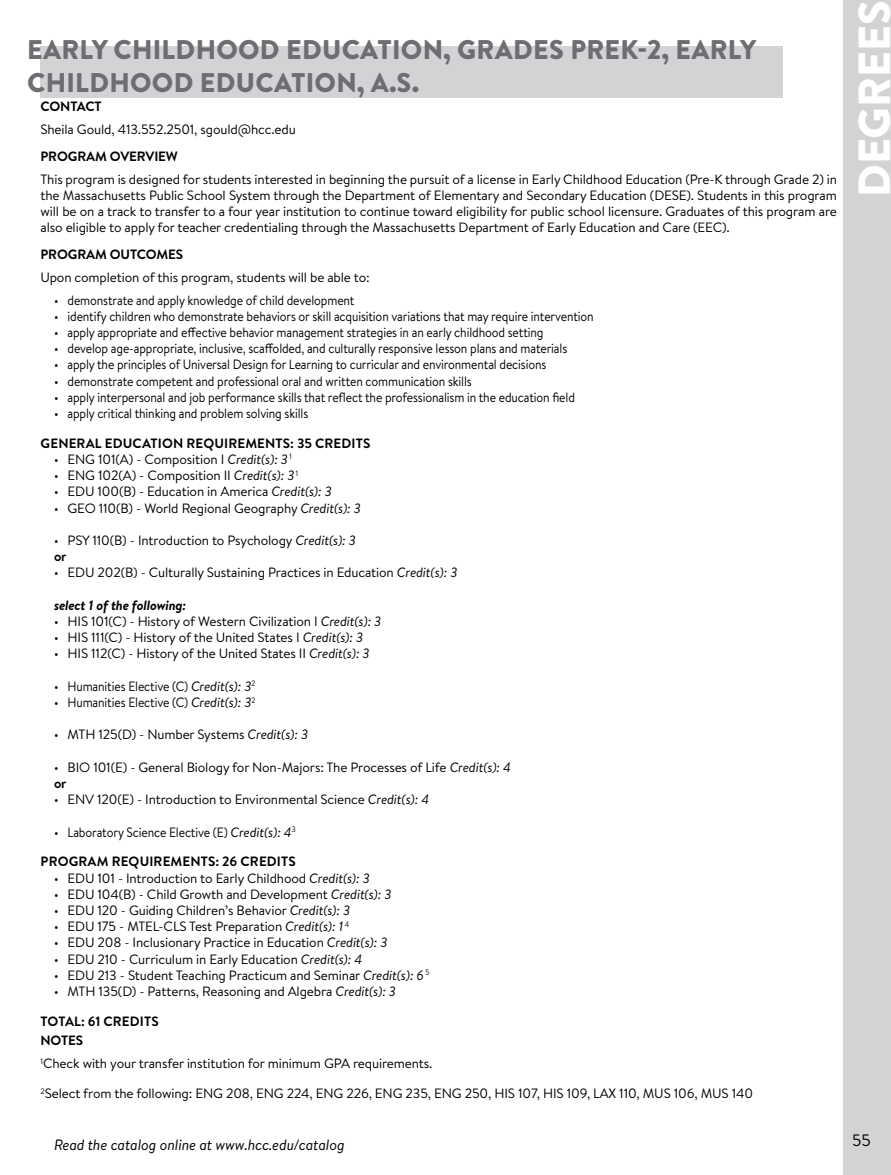
<style>
.page{position:relative;width:891px;height:1175px;background:#fff}
.page>*{position:absolute;margin:0;border:0;box-sizing:border-box;transform-origin:0 0}
.t1{font:900 45px "Brandon Text";color:#fff}
.t2{font:900 27px/32.4px "Brandon Text";letter-spacing:.01em;color:#6d6e71}
.t3{font:16.5px "Brandon Text";color:#000}
.t4{font:italic 15px "Brandon Text";letter-spacing:-.01em;color:#000}
.t5{font:13.5px/16.2px "Brandon Text";letter-spacing:-.01em;color:#000;scale:.9 1}
.t6{font:13.5px/16.2px "Brandon Text";letter-spacing:-.01em;color:#000;text-align:justify}
.t7{font:700 13.5px "Brandon Text";letter-spacing:.01em;color:#000}
.t8{font:700 13.5px/19.5px "Brandon Text";letter-spacing:-.01em;color:#000}
.t9{font:italic 700 13.5px "Brandon Text";letter-spacing:-.01em;color:#000}
.t10{font:700 13.5px "Brandon Text";letter-spacing:-.02em;color:#000}
.s1{font-style:italic}
.s2{font-weight:700}
</style>
<div class="page">
<div style="left:843px;top:0;width:48px;height:1174px;background:#d1d3d4"></div>
<div style="left:40px;top:46px;width:743px;height:52px;background:#d1d3d4"></div>
<h2 class="t2" style="left:27px;top:33px;width:731px">EARLY CHILDHOOD EDUCATION, GRADES PREK-2, EARLY<br>CHILDHOOD EDUCATION, A.S.</h2>
<p class="t10" style="left:40px;top:97px;width:63px">CONTACT</p>
<p class="t6" style="left:40px;top:121px;width:257px">Sheila Gould, 413.552.2501, sgould@hcc.edu</p>
<p class="t8" style="left:40px;top:146px;width:139px">PROGRAM OVERVIEW</p>
<p class="t6" style="left:40px;top:170px;width:798px">This program is designed for students interested in beginning the pursuit of a license in Early Childhood Education (Pre-K through Grade 2) in the Massachusetts Public School System through the Department of Elementary and Secondary Education (DESE). Students in this program will be on a track to transfer to a four year institution to continue toward eligibility for public school licensure. Graduates of this program are also eligible to apply for teacher credentialing through the Massachusetts Department of Early Education and Care (EEC).</p>
<p class="t8" style="left:40px;top:244px;width:144px">PROGRAM OUTCOMES</p>
<p class="t6" style="left:40px;top:268px;width:331px">Upon completion of this program, students will be able to:</p>
<p class="t5" style="left:54px;top:291px;width:335px">• demonstrate and apply knowledge of child development</p>
<p class="t5" style="left:54px;top:307px;width:601px">• identify children who demonstrate behaviors or skill acquisition variations that may require intervention</p>
<p class="t5" style="left:54px;top:324px;width:545px">• apply appropriate and effective behavior management strategies in an early childhood setting</p>
<p class="t5" style="left:54px;top:340px;width:572px">• develop age-appropriate, inclusive, scaffolded, and culturally responsive lesson plans and materials</p>
<p class="t5" style="left:54px;top:356px;width:549px">• apply the principles of Universal Design for Learning to curricular and environmental decisions</p>
<p class="t5" style="left:54px;top:372px;width:466px">• demonstrate competent and professional oral and written communication skills</p>
<p class="t5" style="left:54px;top:388px;width:580px">• apply interpersonal and job performance skills that reflect the professionalism in the education field</p>
<p class="t5" style="left:54px;top:405px;width:284px">• apply critical thinking and problem solving skills</p>
<p class="t7" style="left:41px;top:433px;width:331px">GENERAL EDUCATION REQUIREMENTS: 35 CREDITS</p>
<p class="t5" style="left:54px;top:450px;width:266px">• ENG 101(A) - Composition I <span class="s1">Credit(s): 3</span> <sup>1</sup></p>
<p class="t5" style="left:54px;top:467px;width:273px">• ENG 102(A) - Composition II <span class="s1">Credit(s): 3</span> <sup>1</sup></p>
<p class="t5" style="left:54px;top:483px;width:310px">• EDU 100(B) - Education in America <span class="s1">Credit(s): 3</span></p>
<p class="t5" style="left:54px;top:499px;width:343px">• GEO 110(B) - World Regional Geography <span class="s1">Credit(s): 3</span></p>
<p class="t5" style="left:54px;top:531px;width:337px">• PSY 110(B) - Introduction to Psychology <span class="s1">Credit(s): 3 </span><span class="s2">or</span></p>
<p class="t5" style="left:54px;top:564px;width:450px">• EDU 202(B) - Culturally Sustaining Practices in Education <span class="s1">Credit(s): 3</span></p>
<p class="t9" style="left:54px;top:595px;width:134px">select 1 of the following:</p>
<p class="t5" style="left:54px;top:612px;width:365px">• HIS 101(C) - History of Western Civilization I <span class="s1">Credit(s): 3</span></p>
<p class="t5" style="left:54px;top:629px;width:345px">• HIS 111(C) - History of the United States I <span class="s1">Credit(s): 3</span></p>
<p class="t5" style="left:54px;top:645px;width:352px">• HIS 112(C) - History of the United States II <span class="s1">Credit(s): 3</span></p>
<p class="t5" style="left:54px;top:677px;width:225px">• Humanities Elective (C) <span class="s1">Credit(s): 3</span><sup>2</sup></p>
<p class="t5" style="left:54px;top:693px;width:225px">• Humanities Elective (C) <span class="s1">Credit(s): 3</span><sup>2</sup></p>
<p class="t5" style="left:54px;top:726px;width:284px">• MTH 125(D) - Number Systems <span class="s1">Credit(s): 3</span></p>
<p class="t5" style="left:54px;top:758px;width:509px">• BIO 101(E) - General Biology for Non-Majors: The Processes of Life <span class="s1">Credit(s): 4 </span><span class="s2">or</span></p>
<p class="t5" style="left:54px;top:791px;width:418px">• ENV 120(E) - Introduction to Environmental Science <span class="s1">Credit(s): 4</span></p>
<p class="t5" style="left:54px;top:823px;width:270px">• Laboratory Science Elective (E) <span class="s1">Credit(s): 4</span><sup>3</sup></p>
<p class="t7" style="left:41px;top:852px;width:257px">PROGRAM REQUIREMENTS: 26 CREDITS</p>
<p class="t5" style="left:54px;top:869px;width:352px">• EDU 101 - Introduction to Early Childhood <span class="s1">Credit(s): 3</span></p>
<p class="t5" style="left:54px;top:885px;width:376px">• EDU 104(B) - Child Growth and Development <span class="s1">Credit(s): 3</span></p>
<p class="t5" style="left:54px;top:901px;width:331px">• EDU 120 - Guiding Children’s Behavior <span class="s1">Credit(s): 3</span></p>
<p class="t5" style="left:54px;top:918px;width:329px">• EDU 175 - MTEL-CLS Test Preparation <span class="s1">Credit(s): 1</span> <sup>4</sup></p>
<p class="t5" style="left:54px;top:934px;width:372px">• EDU 208 - Inclusionary Practice in Education <span class="s1">Credit(s): 3</span></p>
<p class="t5" style="left:54px;top:950px;width:344px">• EDU 210 - Curriculum in Early Education <span class="s1">Credit(s): 4</span></p>
<p class="t5" style="left:54px;top:966px;width:419px">• EDU 213 - Student Teaching Practicum and Seminar <span class="s1">Credit(s): 6</span> <sup>5</sup></p>
<p class="t5" style="left:54px;top:982px;width:382px">• MTH 135(D) - Patterns, Reasoning and Algebra <span class="s1">Credit(s): 3</span></p>
<p class="t8" style="left:40px;top:1011px;width:120px">TOTAL: 61 CREDITS<br>NOTES</p>
<p class="t6" style="left:40px;top:1048px;width:714px;line-height:29.7px"><sup>1</sup>Check with your transfer institution for minimum GPA requirements.<br><sup>2</sup>Select from the following: ENG 208, ENG 224, ENG 226, ENG 235, ENG 250, HIS 107, HIS 109, LAX 110, MUS 106, MUS 140</p>
<h1 class="t1" style="left:843px;top:197px;width:199px;rotate:-90deg">DEGREES</h1>
<p class="t4" style="left:54px;top:1134px;width:292px">Read the catalog online at www.hcc.edu/catalog</p>
<p class="t3" style="left:852px;top:1129px;width:20px">55</p>
</div>
